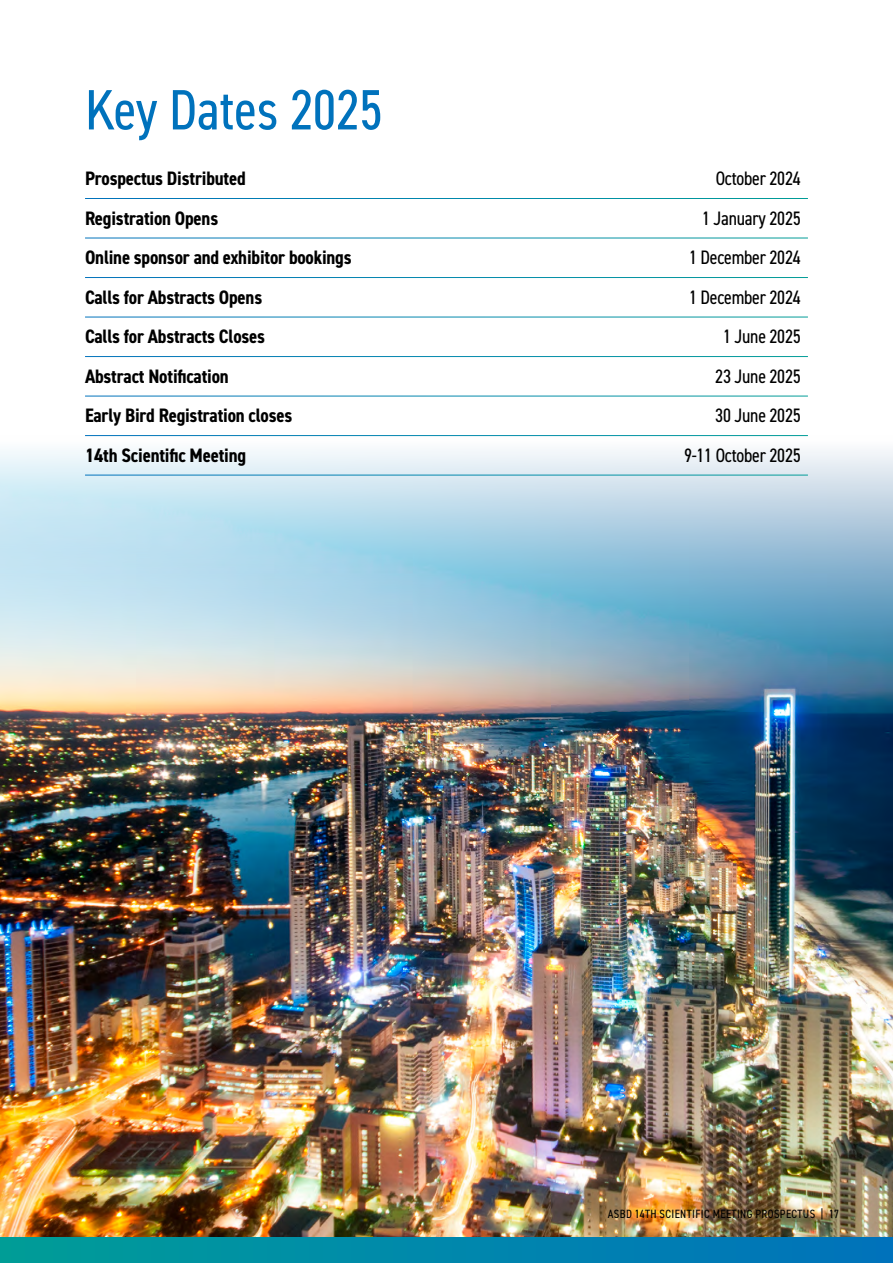
<style>
.page{position:relative;width:893px;height:1263px;background:#fff}
.page>*{position:absolute;margin:0;border:0;box-sizing:border-box;transform-origin:0 0}
.t1{font:condensed 57px "DIN2014";color:#0072bc}
.t2{font:700 condensed 19.5px "DIN2014";letter-spacing:-.01em;color:#000}
.t3{font:condensed 19.5px "DIN2014";letter-spacing:-.01em;color:#000}
.t4{font:condensed 12px "DIN2014";letter-spacing:.03em;color:#000}
</style>
<div class="page">
<img style="left:0;top:436px;width:893px;height:801px">
<div style="left:0;top:1237px;width:893px;height:26px;background:linear-gradient(to right,#009d98,#0072bc)"></div>
<hr style="left:85px;top:475px;width:723px;height:1px;background:#fff">
<h1 class="t1" style="left:85px;top:72px;width:299px">Key Dates 2025</h1>
<p class="t2" style="left:85px;top:166px;width:162px">Prospectus Distributed</p>
<p class="t3" style="left:716px;top:166px;width:86px">October 2024</p>
<p class="t2" style="left:85px;top:205px;width:135px">Registration Opens</p>
<p class="t3" style="left:702px;top:205px;width:100px">1 January 2025</p>
<p class="t2" style="left:85px;top:245px;width:268px">Online sponsor and exhibitor bookings</p>
<p class="t3" style="left:689px;top:245px;width:113px">1 December 2024</p>
<p class="t2" style="left:85px;top:284px;width:179px">Calls for Abstracts Opens</p>
<p class="t3" style="left:689px;top:284px;width:113px">1 December 2024</p>
<p class="t2" style="left:85px;top:324px;width:182px">Calls for Abstracts Closes</p>
<p class="t3" style="left:723px;top:324px;width:79px">1 June 2025</p>
<p class="t2" style="left:85px;top:363px;width:145px">Abstract Notification</p>
<p class="t3" style="left:715px;top:363px;width:87px">23 June 2025</p>
<p class="t2" style="left:85px;top:403px;width:209px">Early Bird Registration closes</p>
<p class="t3" style="left:715px;top:403px;width:87px">30 June 2025</p>
<p class="t2" style="left:85px;top:442px;width:163px">14th Scientific Meeting</p>
<p class="t3" style="left:684px;top:442px;width:118px">9-11 October 2025</p>
<p class="t4" style="left:608px;top:1206px;width:233px">ASBD 14TH SCIENTIFIC MEETING PROSPECTUS | 17</p>
</div>
